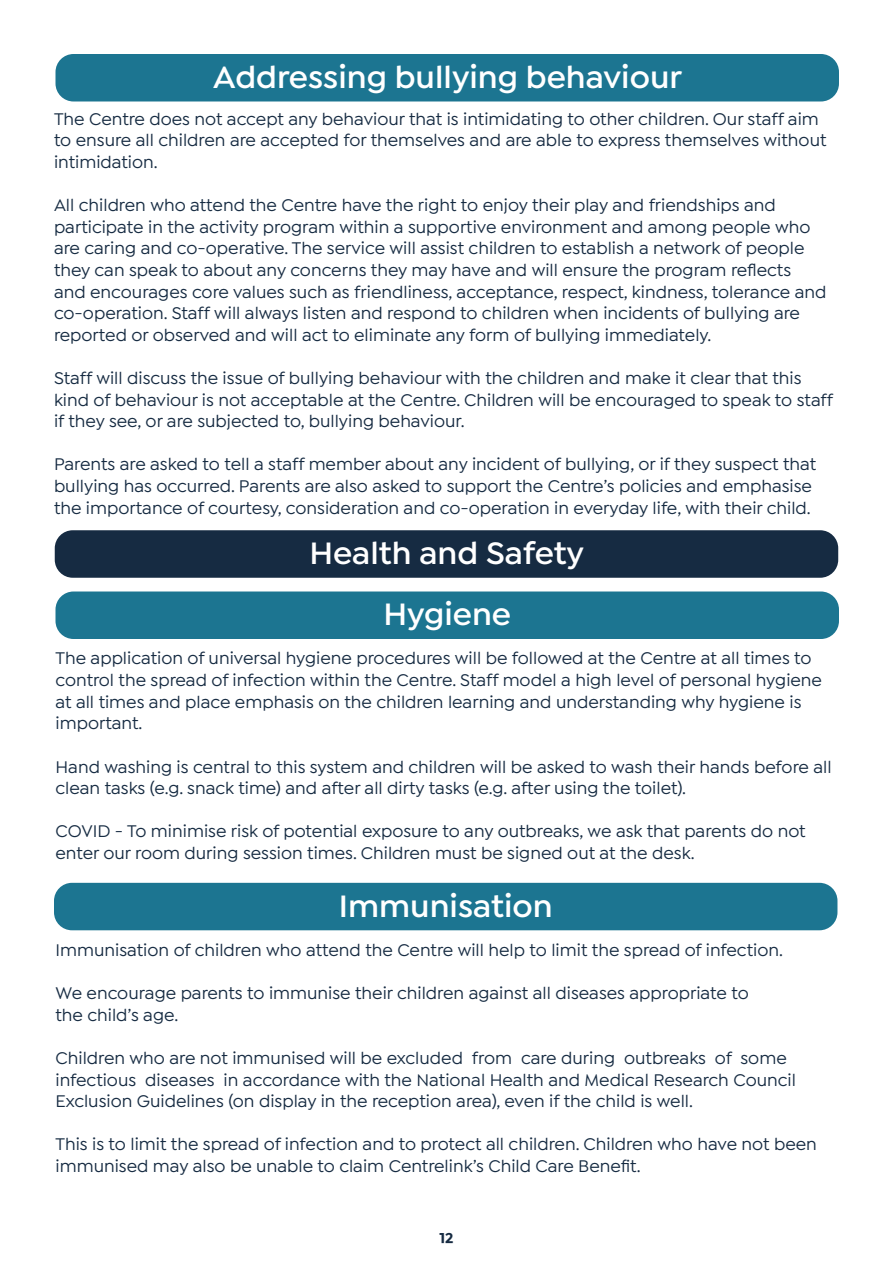
<style>
.page{position:relative;width:893px;height:1263px;background:#fff}
.page>*{position:absolute;margin:0;border:0;box-sizing:border-box;transform-origin:0 0}
.t1{font:600 33px "Isidora Sans";color:#fff}
.t2{font:500 18px/21.6px "Isidora Sans";color:#162b42}
.t3{font:700 15px "Isidora Sans";color:#162b42}
</style>
<div class="page">
<div style="left:56px;top:54px;width:783px;height:47px;background:#1c7591;border-radius:18px"></div>
<div style="left:55px;top:530px;width:783px;height:48px;background:#162b42;border-radius:18px"></div>
<div style="left:56px;top:591px;width:783px;height:48px;background:#1c7591;border-radius:18px"></div>
<div style="left:54px;top:883px;width:783px;height:47px;background:#1c7591;border-radius:18px"></div>
<p class="t1" style="left:213px;top:57px;width:470px">Addressing bullying behaviour</p>
<p class="t2" style="left:54px;top:108px;width:774px">The Centre does not accept any behaviour that is intimidating to other children. Our staff aim to ensure all children are accepted for themselves and are able to express themselves without intimidation.</p>
<p class="t2" style="left:54px;top:194px;width:774px">All children who attend the Centre have the right to enjoy their play and friendships and participate in the activity program within a supportive environment and among people who are caring and co-operative. The service will assist children to establish a network of people they can speak to about any concerns they may have and will ensure the program reflects and encourages core values such as friendliness, acceptance, respect, kindness, tolerance and co-operation. Staff will always listen and respond to children when incidents of bullying are reported or observed and will act to eliminate any form of bullying immediately.</p>
<p class="t2" style="left:54px;top:367px;width:781px">Staff will discuss the issue of bullying behaviour with the children and make it clear that this kind of behaviour is not acceptable at the Centre. Children will be encouraged to speak to staff if they see, or are subjected to, bullying behaviour.</p>
<p class="t2" style="left:54px;top:454px;width:764px">Parents are asked to tell a staff member about any incident of bullying, or if they suspect that bullying has occurred. Parents are also asked to support the Centre’s policies and emphasise the importance of courtesy, consideration and co-operation in everyday life, with their child.</p>
<p class="t1" style="left:310px;top:534px;width:276px">Health and Safety</p>
<p class="t1" style="left:383px;top:595px;width:129px">Hygiene</p>
<p class="t2" style="left:56px;top:648px;width:768px">The application of universal hygiene procedures will be followed at the Centre at all times to control the spread of infection within the Centre. Staff model a high level of personal hygiene at all times and place emphasis on the children learning and understanding why hygiene is important.</p>
<p class="t2" style="left:56px;top:756px;width:777px">Hand washing is central to this system and children will be asked to wash their hands before all clean tasks (e.g. snack time) and after all dirty tasks (e.g. after using the toilet).</p>
<p class="t2" style="left:56px;top:820px;width:752px">COVID - To minimise risk of potential exposure to any outbreaks, we ask that parents do not enter our room during session times. Children must be signed out at the desk.</p>
<p class="t1" style="left:339px;top:886px;width:215px">Immunisation</p>
<p class="t2" style="left:56px;top:939px;width:729px">Immunisation of children who attend the Centre will help to limit the spread of infection.</p>
<p class="t2" style="left:56px;top:982px;width:695px">We encourage parents to immunise their children against all diseases appropriate to</p>
<p class="t2" style="left:56px;top:1004px;width:124px">the child’s age.</p>
<p class="t2" style="left:56px;top:1047px;width:742px">Children who are not immunised will be excluded from care during outbreaks of some infectious diseases in accordance with the National Health and Medical Research Council<br>Exclusion Guidelines (on display in the reception area), even if the child is well.</p>
<p class="t2" style="left:56px;top:1133px;width:763px">This is to limit the spread of infection and to protect all children. Children who have not been immunised may also be unable to claim Centrelink’s Child Care Benefit.</p>
<p class="t3" style="left:439px;top:1229px;width:16px">12</p>
</div>
